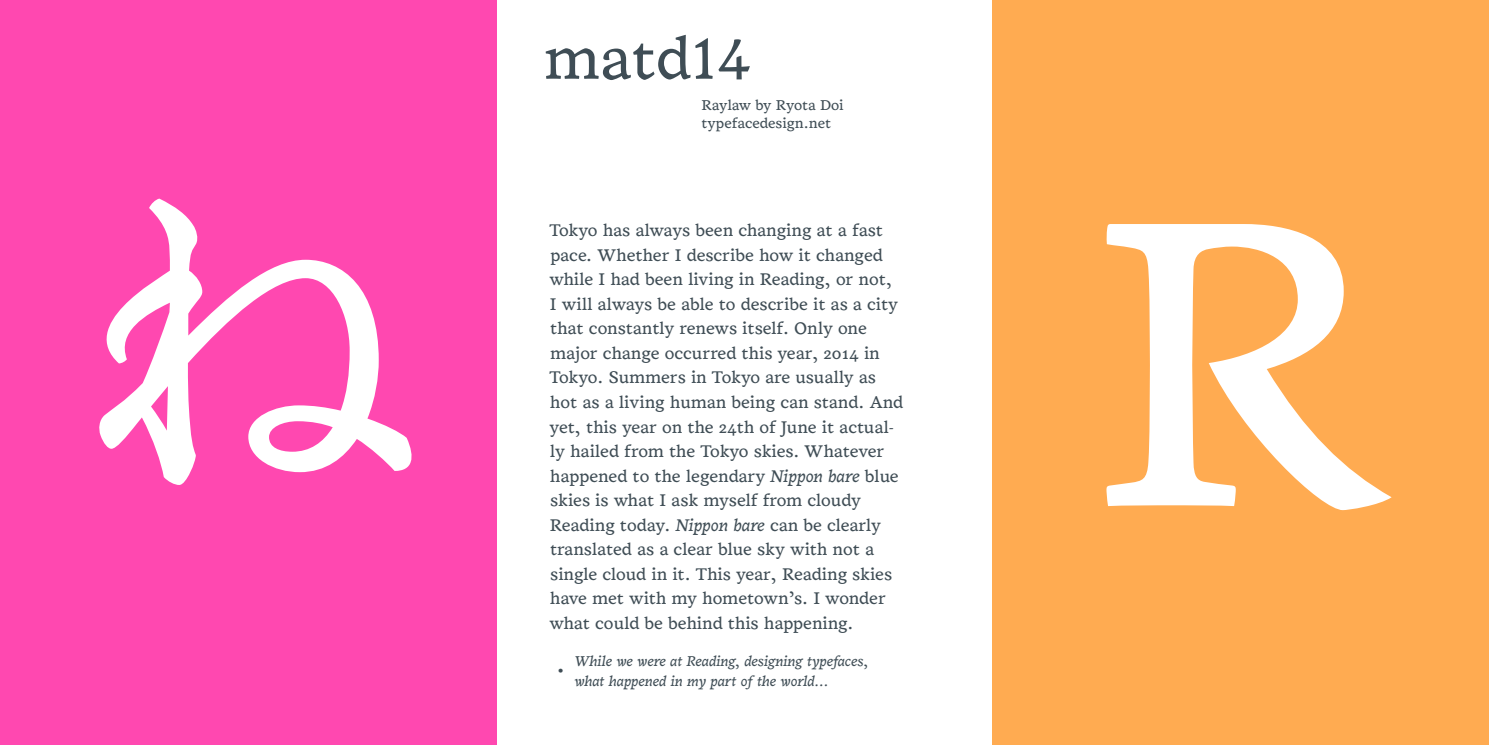
<style>
.page{position:relative;width:1489px;height:745px;background:#fff}
.page>*{position:absolute;margin:0;border:0;box-sizing:border-box;transform-origin:0 0}
.t1{font:402.5px "Raylaw";color:#fff}
.t2{font:376.78px "Raylaw";color:#fff}
.t3{font:58.1px "Raylaw";color:#3f4d55}
.t4{font:16.62px/24.5px "Raylaw";color:#3f4d55}
.t5{font:italic 14px/19.2px "Raylaw";color:#3f4d55}
.t6{font:14px/17.5px "Raylaw";color:#3f4d55}
.s1{font-style:italic}
</style>
<div class="page">
<div style="left:0;top:0;width:496px;height:744px;background:#ff48b0"></div>
<div style="left:992px;top:0;width:496px;height:744px;background:#ffab51"></div>
<h2 class="t2" style="left:62px;top:119px;width:385px">ね</h2>
<h3 class="t3" style="left:543px;top:23px;width:208px">matd14</h3>
<p class="t6" style="left:701px;top:97px;width:144px">Raylaw by Ryota Doi typefacedesign.net</p>
<p class="t4" style="left:549px;top:219px;width:355px">Tokyo has always been changing at a fast pace. Whether I describe how it changed while I had been living in Reading, or not,<br>I will always be able to describe it as a city that constantly renews itself. Only one major change occurred this year, 2014 in Tokyo. Summers in Tokyo are usually as hot as a living human being can stand. And yet, this year on the 24th of June it actual&shy;ly hailed from the Tokyo skies. Whatever happened to the legendary <span class="s1">Nippon bare</span> blue skies is what I ask myself from cloudy Reading today. <span class="s1">Nippon bare</span> can be clearly translated as a clear blue sky with not a single cloud in it. This year, Reading skies have met with my hometown’s. I wonder what could be behind this happening.</p>
<p class="t5" style="left:552px;top:652px;width:318px;text-indent:22px">While we were at Reading, designing typefaces,<sup>・</sup> what happened in my part of the world...</p>
<h1 class="t1" style="left:1089px;top:119px;width:294px">R</h1>
</div>
